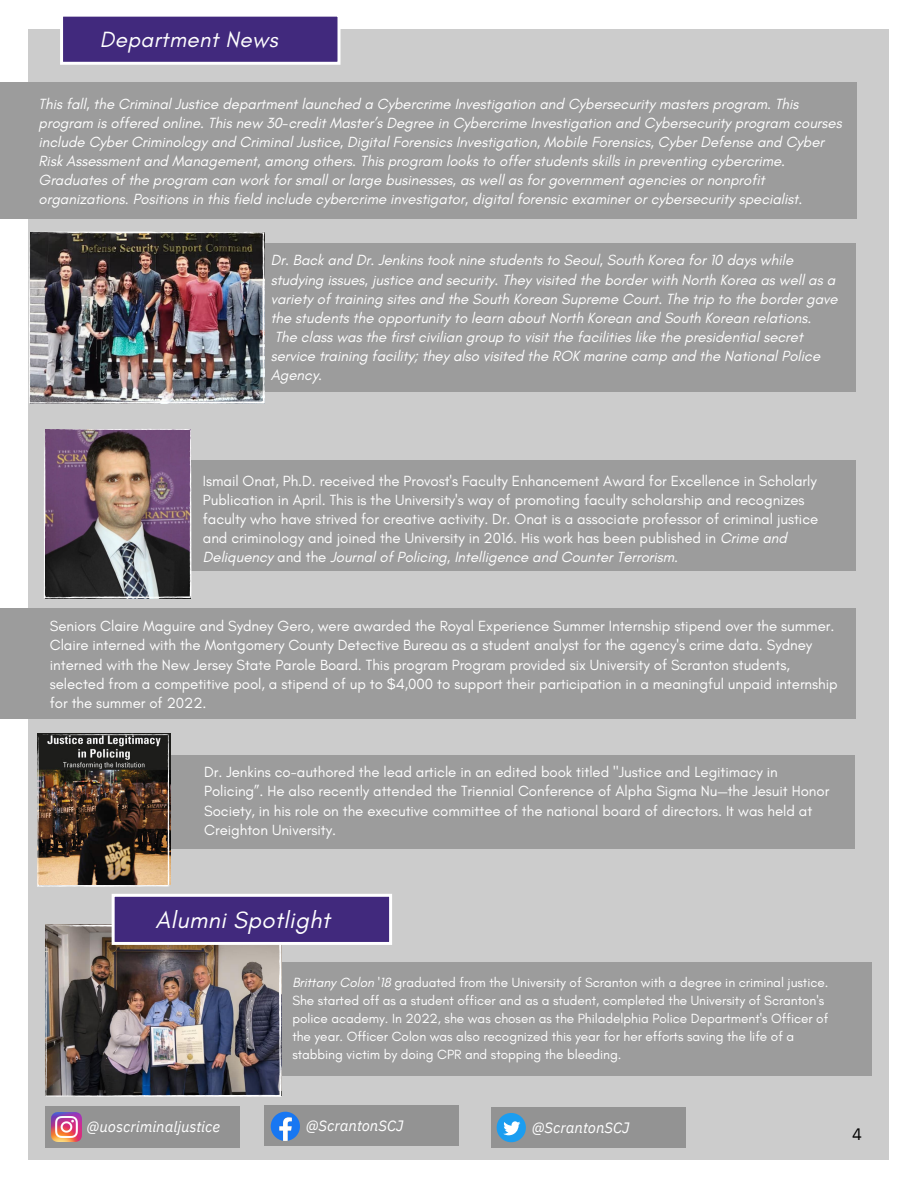
<style>
.page{position:relative;width:918px;height:1188px;background:#fff}
.page>*{position:absolute;margin:0;border:0;box-sizing:border-box;transform-origin:0 0}
.t1{font:italic 24px "Glacial Indifference";letter-spacing:.02em;color:#fff}
.t2{font:italic 22.5px "Glacial Indifference";letter-spacing:.02em;color:#fff}
.t3{font:16.5px "IBM Plex Sans";color:#000}
.t4{font:15px/19.2px "Glacial Indifference";letter-spacing:-.005em;color:#fff}
.t5{font:italic 15px/19.2px "Glacial Indifference";letter-spacing:-.005em;color:#fff}
.t6{font:italic 15px "IBM Plex Sans";letter-spacing:-.005em;color:#fff}
.t7{font:13.5px/18px "Glacial Indifference";letter-spacing:-.005em;color:#fff}
.s1{font-style:italic}
</style>
<div class="page">
<div style="left:28px;top:29px;width:861px;height:1131px;background:#ccc"></div>
<div style="left:62px;top:461px;width:793px;height:110px;background:#9c9c9c"></div>
<div style="left:193px;top:243px;width:662px;height:149px;background:#9c9c9c"></div>
<svg style="left:60px;top:16px;width:281px;height:49px;background:#533e89"></svg>
<img style="left:44px;top:429px;width:148px;height:169px">
<div style="left:45px;top:1106px;width:195px;height:42px;background:#939393"></div>
<div style="left:265px;top:1106px;width:194px;height:40px;background:#939393"></div>
<div style="left:491px;top:1107px;width:194px;height:40px;background:#939393"></div>
<img style="left:29px;top:232px;width:236px;height:172px">
<svg style="left:497px;top:1113px;width:29px;height:29px"></svg>
<svg style="left:271px;top:1112px;width:29px;height:29px"></svg>
<img style="left:52px;top:1112px;width:29px;height:30px">
<div style="left:0;top:609px;width:856px;height:110px;background:#9c9c9c"></div>
<div style="left:244px;top:962px;width:628px;height:113px;background:#9c9c9c"></div>
<img style="left:45px;top:894px;width:347px;height:203px">
<div style="left:0;top:82px;width:857px;height:136px;background:#9c9c9c"></div>
<div style="left:62px;top:755px;width:793px;height:94px;background:#9c9c9c"></div>
<img style="left:37px;top:734px;width:133px;height:153px">
<h2 class="t2" style="left:100px;top:25px;width:180px">Department News</h2>
<p class="t5" style="left:39px;top:94px;width:805px">This fall, the Criminal Justice department launched a Cybercrime Investigation and Cybersecurity masters program. This program is offered online. This new 30-credit Master’s Degree in Cybercrime Investigation and Cybersecurity program courses include Cyber Criminology and Criminal Justice, Digital Forensics Investigation, Mobile Forensics, Cyber Defense and Cyber Risk Assessment and Management, among others. This program looks to offer students skills in preventing cybercrime.<br>Graduates of the program can work for small or large businesses, as well as for government agencies or nonprofit organizations. Positions in this field include cybercrime investigator, digital forensic examiner or cybersecurity specialist.</p>
<p class="t5" style="left:271px;top:251px;width:569px">Dr. Back and Dr. Jenkins took nine students to Seoul, South Korea for 10 days while studying issues, justice and security. They visited the border with North Korea as well as a variety of training sites and the South Korean Supreme Court. The trip to the border gave the students the opportunity to learn about North Korean and South Korean relations.<br>The class was the first civilian group to visit the facilities like the presidential secret service training facility; they also visited the ROK marine camp and the National Police Agency.</p>
<p class="t4" style="left:203px;top:471px;width:617px">Ismail Onat, Ph.D. received the Provost's Faculty Enhancement Award for Excellence in Scholarly Publication in April. This is the University's way of promoting faculty scholarship and recognizes faculty who have strived for creative activity. Dr. Onat is a associate professor of criminal justice and criminology and joined the University in 2016. His work has been published in <span class="s1">Crime and Deliquency</span> and the <span class="s1">Journal of Policing, Intelligence and Counter Terrorism.</span></p>
<p class="t4" style="left:50px;top:616px;width:789px">Seniors Claire Maguire and Sydney Gero, were awarded the Royal Experience Summer Internship stipend over the summer.<br>Claire interned with the Montgomery County Detective Bureau as a student analyst for the agency's crime data. Sydney interned with the New Jersey State Parole Board. This program Program provided six University of Scranton students, selected from a competitive pool, a stipend of up to $4,000 to support their participation in a meaningful unpaid internship for the summer of 2022.</p>
<p class="t4" style="left:204px;top:762px;width:627px">Dr. Jenkins co-authored the lead article in an edited book titled "Justice and Legitimacy in Policing”. He also recently attended the Triennial Conference of Alpha Sigma Nu—the Jesuit Honor Society, in his role on the executive committee of the national board of directors. It was held at Creighton University.</p>
<h1 class="t1" style="left:155px;top:905px;width:176px">Alumni Spotlight</h1>
<p class="t7" style="left:292px;top:973px;width:538px"><span class="s1">Brittany Colon '18</span> graduated from the University of Scranton with a degree in criminal justice.<br>She started off as a student officer and as a student, completed the University of Scranton's police academy. In 2022, she was chosen as the Philadelphia Police Department's Officer of the year. Officer Colon was also recognized this year for her efforts saving the life of a stabbing victim by doing CPR and stopping the bleeding.</p>
<p class="t6" style="left:87px;top:1117px;width:135px">@uoscriminaljustice</p>
<p class="t6" style="left:306px;top:1116px;width:99px">@ScrantonSCJ</p>
<p class="t6" style="left:532px;top:1117px;width:99px">@ScrantonSCJ</p>
<p class="t3" style="left:852px;top:1123px;width:11px">4</p>
</div>
